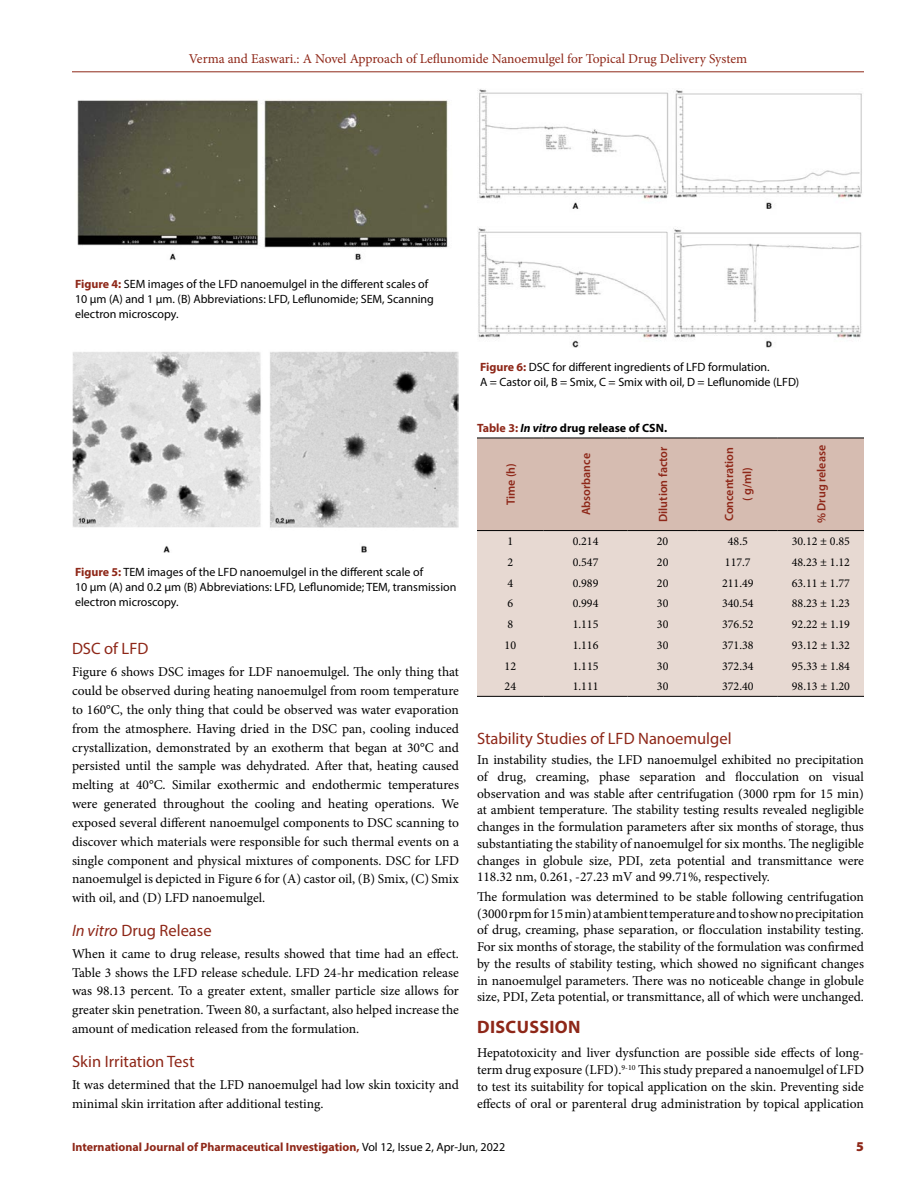
<style>
.page{position:relative;width:918px;height:1188px;background:#fff}
.page>*{position:absolute;margin:0;border:0;box-sizing:border-box;transform-origin:0 0}
.t1{font:700 18px "Myriad Pro";letter-spacing:.02em;color:#8e2718}
.t2{font:16.5px "Myriad Pro";color:#8e2718}
.t3{font:13.5px/18.9px "Minion Pro";color:#000;text-align:justify}
.t4{font:13.5px "Minion Pro";letter-spacing:-.005em;color:#8e2718}
.t5{font:900 13.5px "Myriad Pro";color:#8e2718}
.t6{font:12px/15px "Myriad Pro";color:#000}
.t7{font:12px "Minion Pro";color:#000}
.t8{font:700 12px "Myriad Pro";color:#8e2718}
.t9{font:600 12px/18px "Myriad Pro";color:#8e2718;text-align:center}
.t10{font:700 12px "Myriad Pro";color:#000}
.s1{font-weight:700;color:#8e2718}
.s2{font-style:italic}
.s3{color:#8e2718}
.s4{font-weight:400;color:#000}
</style>
<div class="page">
<hr style="left:72px;top:72px;width:792px;height:1px;background:#8e2718">
<div style="left:477px;top:439px;width:387px;height:91px;background:#d6bcb1"></div>
<div style="left:477px;top:531px;width:387px;height:165px;background:#e7d9d2"></div>
<hr style="left:477px;top:438px;width:67px;height:1px;background:#000">
<hr style="left:544px;top:438px;width:83px;height:1px;background:#000">
<hr style="left:627px;top:438px;width:71px;height:1px;background:#000">
<hr style="left:698px;top:438px;width:80px;height:1px;background:#000">
<hr style="left:778px;top:438px;width:86px;height:1px;background:#000">
<hr style="left:477px;top:530px;width:67px;height:1px;background:#000">
<hr style="left:544px;top:530px;width:83px;height:1px;background:#000">
<hr style="left:627px;top:530px;width:71px;height:1px;background:#000">
<hr style="left:698px;top:530px;width:80px;height:1px;background:#000">
<hr style="left:778px;top:530px;width:86px;height:1px;background:#000">
<hr style="left:477px;top:696px;width:67px;height:1px;background:#000">
<hr style="left:544px;top:696px;width:83px;height:1px;background:#000">
<hr style="left:627px;top:696px;width:71px;height:1px;background:#000">
<hr style="left:698px;top:696px;width:80px;height:1px;background:#000">
<hr style="left:778px;top:696px;width:86px;height:1px;background:#000">
<img style="left:77px;top:100px;width:372px;height:160px">
<img style="left:477px;top:89px;width:385px;height:258px">
<img style="left:72px;top:351px;width:387px;height:201px">
<p class="t4" style="left:189px;top:50px;width:560px">Verma and Easwari.: A Novel Approach of Leflunomide Nanoemulgel for Topical Drug Delivery System</p>
<p class="t6" style="left:75px;top:276px;width:360px"><span class="s1">Figure 4:</span> SEM images of the LFD nanoemulgel in the different scales of<br>10 μm (A) and 1 μm. (B) Abbreviations: LFD, Leflunomide; SEM, Scanning electron microscopy.</p>
<p class="t6" style="left:75px;top:565px;width:383px"><span class="s1">Figure 5:</span> TEM images of the LFD nanoemulgel in the different scale of<br>10 μm (A) and 0.2 μm (B) Abbreviations: LFD, Leflunomide; TEM, transmission electron microscopy.</p>
<p class="t2" style="left:72px;top:639px;width:78px">DSC of LFD</p>
<p class="t3" style="left:72px;top:662px;width:389px">Figure 6 shows DSC images for LDF nanoemulgel. The only thing that could be observed during heating nanoemulgel from room temperature to 160°C, the only thing that could be observed was water evaporation from the atmosphere. Having dried in the DSC pan, cooling induced crystallization, demonstrated by an exotherm that began at 30°C and persisted until the sample was dehydrated. After that, heating caused melting at 40°C. Similar exothermic and endothermic temperatures were generated throughout the cooling and heating operations. We exposed several different nanoemulgel components to DSC scanning to discover which materials were responsible for such thermal events on a single component and physical mixtures of components. DSC for LFD nanoemulgel is depicted in Figure 6 for (A) castor oil, (B) Smix, (C) Smix with oil, and (D) LFD nanoemulgel.</p>
<p class="t2" style="left:72px;top:920px;width:141px"><span class="s2">In vitro</span> Drug Release</p>
<p class="t3" style="left:72px;top:944px;width:389px">When it came to drug release, results showed that time had an effect.<br>Table 3 shows the LFD release schedule. LFD 24-hr medication release was 98.13 percent. To a greater extent, smaller particle size allows for greater skin penetration. Tween 80, a surfactant, also helped increase the amount of medication released from the formulation.</p>
<p class="t2" style="left:72px;top:1051px;width:124px">Skin Irritation Test</p>
<p class="t3" style="left:72px;top:1075px;width:389px">It was determined that the LFD nanoemulgel had low skin toxicity and minimal skin irritation after additional testing.</p>
<p class="t6" style="left:480px;top:360px;width:321px"><span class="s1">Figure 6:</span> DSC for different ingredients of LFD formulation.<br>A = Castor oil, B = Smix, C = Smix with oil, D = Leflunomide (LFD)</p>
<p class="t10" style="left:477px;top:420px;width:192px"><span class="s3">Table 3:</span> <span class="s2">In vitro</span> drug release of CSN.</p>
<p class="t9" style="left:502px;top:505px;width:44px;rotate:-90deg">Time (h)</p>
<p class="t9" style="left:577px;top:515px;width:64px;rotate:-90deg">Absorbance</p>
<p class="t9" style="left:654px;top:522px;width:77px;rotate:-90deg">Dilution factor</p>
<p class="t9" style="left:720px;top:521px;width:76px;rotate:-90deg">Concentration ( g/ml)</p>
<p class="t9" style="left:812px;top:523px;width:80px;rotate:-90deg">% Drug release</p>
<p class="t7" style="left:507px;top:533px;width:7px">1</p>
<p class="t7" style="left:573px;top:533px;width:27px">0.214</p>
<p class="t7" style="left:657px;top:533px;width:13px">20</p>
<p class="t7" style="left:728px;top:533px;width:22px">48.5</p>
<p class="t7" style="left:792px;top:533px;width:60px">30.12 ± 0.85</p>
<p class="t7" style="left:507px;top:554px;width:7px">2</p>
<p class="t7" style="left:573px;top:554px;width:27px">0.547</p>
<p class="t7" style="left:657px;top:554px;width:13px">20</p>
<p class="t7" style="left:725px;top:554px;width:27px">117.7</p>
<p class="t7" style="left:792px;top:554px;width:60px">48.23 ± 1.12</p>
<p class="t7" style="left:507px;top:575px;width:7px">4</p>
<p class="t7" style="left:573px;top:575px;width:27px">0.989</p>
<p class="t7" style="left:657px;top:575px;width:13px">20</p>
<p class="t7" style="left:722px;top:575px;width:33px">211.49</p>
<p class="t7" style="left:792px;top:575px;width:60px">63.11 ± 1.77</p>
<p class="t7" style="left:507px;top:596px;width:7px">6</p>
<p class="t7" style="left:573px;top:596px;width:27px">0.994</p>
<p class="t7" style="left:657px;top:596px;width:13px">30</p>
<p class="t7" style="left:722px;top:596px;width:33px">340.54</p>
<p class="t7" style="left:792px;top:596px;width:60px">88.23 ± 1.23</p>
<p class="t7" style="left:508px;top:616px;width:7px">8</p>
<p class="t7" style="left:573px;top:616px;width:27px">1.115</p>
<p class="t7" style="left:657px;top:616px;width:13px">30</p>
<p class="t7" style="left:722px;top:616px;width:33px">376.52</p>
<p class="t7" style="left:792px;top:616px;width:60px">92.22 ± 1.19</p>
<p class="t7" style="left:505px;top:637px;width:13px">10</p>
<p class="t7" style="left:573px;top:637px;width:27px">1.116</p>
<p class="t7" style="left:657px;top:637px;width:13px">30</p>
<p class="t7" style="left:722px;top:637px;width:33px">371.38</p>
<p class="t7" style="left:792px;top:637px;width:60px">93.12 ± 1.32</p>
<p class="t7" style="left:505px;top:658px;width:13px">12</p>
<p class="t7" style="left:573px;top:658px;width:27px">1.115</p>
<p class="t7" style="left:657px;top:658px;width:13px">30</p>
<p class="t7" style="left:722px;top:658px;width:33px">372.34</p>
<p class="t7" style="left:792px;top:658px;width:60px">95.33 ± 1.84</p>
<p class="t7" style="left:505px;top:678px;width:13px">24</p>
<p class="t7" style="left:573px;top:678px;width:27px">1.111</p>
<p class="t7" style="left:657px;top:678px;width:13px">30</p>
<p class="t7" style="left:722px;top:678px;width:33px">372.40</p>
<p class="t7" style="left:792px;top:678px;width:60px">98.13 ± 1.20</p>
<p class="t2" style="left:477px;top:729px;width:256px">Stability Studies of LFD Nanoemulgel</p>
<p class="t3" style="left:477px;top:751px;width:389px;line-height:16.8px">In instability studies, the LFD nanoemulgel exhibited no precipitation of drug, creaming, phase separation and flocculation on visual observation and was stable after centrifugation (3000 rpm for 15 min) at ambient temperature. The stability testing results revealed negligible changes in the formulation parameters after six months of storage, thus substantiating the stability of nanoemulgel for six months. The negligible changes in globule size, PDI, zeta potential and transmittance were 118.32 nm, 0.261, -27.23 mV and 99.71%, respectively.</p>
<p class="t3" style="left:477px;top:888px;width:389px;line-height:16.8px">The formulation was determined to be stable following centrifugation (3000 rpm for 15 min) at ambient temperature and to show no precipitation of drug, creaming, phase separation, or flocculation instability testing.<br>For six months of storage, the stability of the formulation was confirmed by the results of stability testing, which showed no significant changes in nanoemulgel parameters. There was no noticeable change in globule size, PDI, Zeta potential, or transmittance, all of which were unchanged.</p>
<h1 class="t1" style="left:477px;top:1015px;width:105px">DISCUSSION</h1>
<p class="t3" style="left:477px;top:1045px;width:389px;line-height:16.8px">Hepatotoxicity and liver dysfunction are possible side effects of long&shy;term drug exposure (LFD).<sup>9-10</sup> This study prepared a nanoemulgel of LFD to test its suitability for topical application on the skin. Preventing side effects of oral or parenteral drug administration by topical application</p>
<p class="t8" style="left:72px;top:1139px;width:435px">International Journal of Pharmaceutical Investigation, <span class="s4">Vol 12, Issue 2, Apr-Jun, 2022</span></p>
<p class="t5" style="left:856px;top:1137px;width:9px">5</p>
</div>
